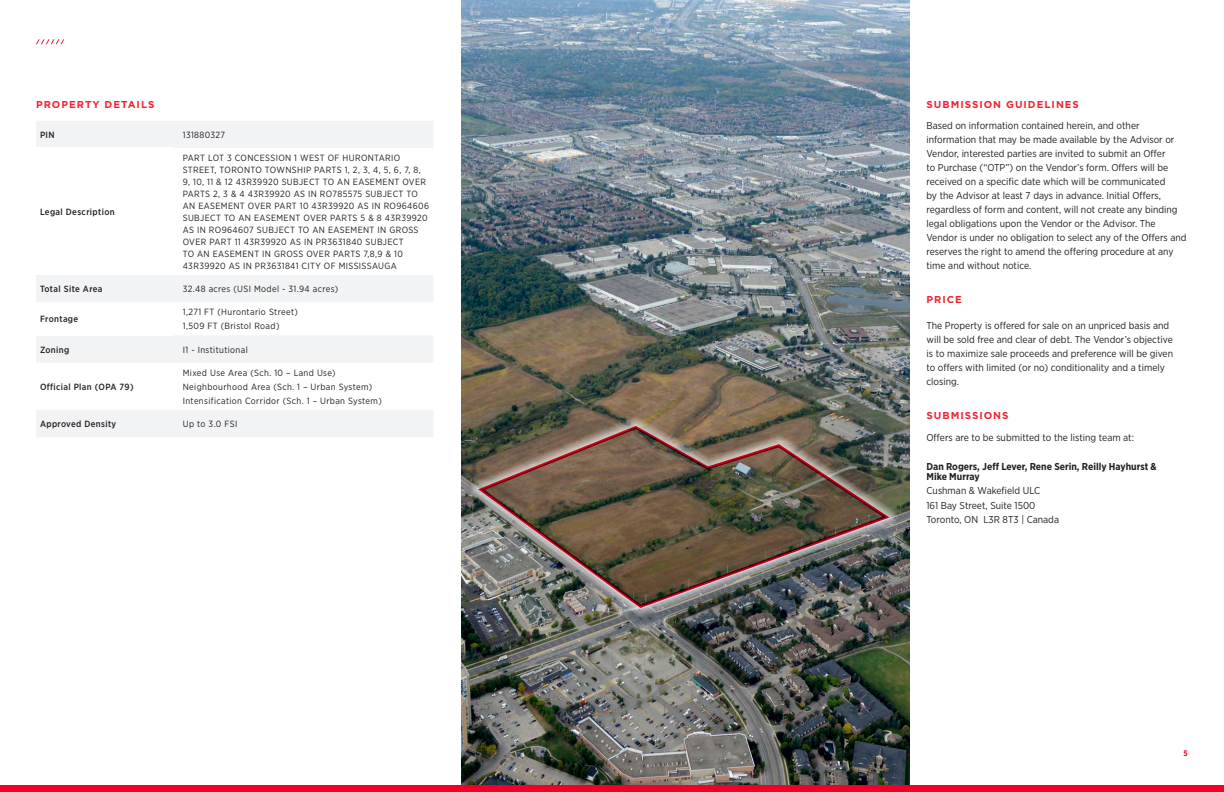
<style>
.page{position:relative;width:1224px;height:792px;background:#fff}
.page>*{position:absolute;margin:0;border:0;box-sizing:border-box;transform-origin:0 0}
.t1{font:10px/14px "Gotham Narrow";color:#231f20}
.t2{font:700 10px/10px "Gotham Narrow";color:#231f20}
.Sub_Heading_Bold_Red{font:700 10px "Gotham";letter-spacing:.1em;color:#f32231}
.Body_Narrow{font:9px/12px "Gotham Narrow";letter-spacing:.04em;color:#231f20}
.Body_Narrow-2{font:500 9px "Gotham Narrow";letter-spacing:.04em;color:#231f20}
.t3{font:700 8px "Gotham Narrow";color:#ef0027}
</style>
<div class="page">
<div style="left:0;top:785px;width:1224px;height:7px;background:#ef0027"></div>
<svg style="left:36px;top:39px;width:29px;height:6px"></svg>
<img style="left:461px;top:0;width:448px;height:785px">
<div style="left:469px;top:417px;width:430px;height:200px;background:#fff;opacity:.75"></div>
<img style="left:475px;top:424px;width:415px;height:186px">
<svg style="left:36px;top:121px;width:397px;height:316px"></svg>
<div style="left:36px;top:148px;width:137px;height:127px;background:#fff"></div>
<div style="left:36px;top:302px;width:137px;height:33px;background:#fff"></div>
<p class="Sub_Heading_Bold_Red" style="left:36px;top:98px;width:120px">PROPERTY DETAILS</p>
<p class="Body_Narrow-2" style="left:40px;top:129px;width:16px">PIN</p>
<p class="Body_Narrow" style="left:183px;top:129px;width:44px">131880327</p>
<p class="Body_Narrow-2" style="left:40px;top:206px;width:76px">Legal Description</p>
<p class="Body_Narrow" style="left:183px;top:152px;width:248px">PART LOT 3 CONCESSION 1 WEST OF HURONTARIO STREET, TORONTO TOWNSHIP PARTS 1, 2, 3, 4, 5, 6, 7, 8, 9, 10, 11 &amp; 12 43R39920 SUBJECT TO AN EASEMENT OVER PARTS 2, 3 &amp; 4 43R39920 AS IN RO785575 SUBJECT TO AN EASEMENT OVER PART 10 43R39920 AS IN RO964606<br>SUBJECT TO AN EASEMENT OVER PARTS 5 &amp; 8 43R39920<br>AS IN RO964607 SUBJECT TO AN EASEMENT IN GROSS OVER PART 11 43R39920 AS IN PR3631840 SUBJECT<br>TO AN EASEMENT IN GROSS OVER PARTS 7,8,9 &amp; 10<br>43R39920 AS IN PR3631841 CITY OF MISSISSAUGA</p>
<p class="Body_Narrow-2" style="left:40px;top:283px;width:64px">Total Site Area</p>
<p class="Body_Narrow" style="left:183px;top:283px;width:157px">32.48 acres (USI Model - 31.94 acres)</p>
<p class="Body_Narrow-2" style="left:40px;top:313px;width:40px">Frontage</p>
<p class="Body_Narrow" style="left:183px;top:306px;width:117px">1,271 FT (Hurontario Street)</p>
<p class="Body_Narrow" style="left:183px;top:320px;width:98px">1,509 FT (Bristol Road)</p>
<p class="Body_Narrow-2" style="left:40px;top:344px;width:31px">Zoning</p>
<p class="Body_Narrow" style="left:183px;top:343px;width:67px">I1 - Institutional</p>
<p class="Body_Narrow-2" style="left:40px;top:381px;width:95px">Official Plan (OPA 79)</p>
<p class="Body_Narrow" style="left:183px;top:367px;width:154px">Mixed Use Area (Sch. 10 – Land Use)</p>
<p class="Body_Narrow" style="left:183px;top:381px;width:191px">Neighbourhood Area (Sch. 1 – Urban System)</p>
<p class="Body_Narrow" style="left:183px;top:395px;width:201px">Intensification Corridor (Sch. 1 – Urban System)</p>
<p class="Body_Narrow-2" style="left:40px;top:418px;width:78px">Approved Density</p>
<p class="Body_Narrow" style="left:183px;top:418px;width:56px">Up to 3.0 FSI</p>
<p class="Sub_Heading_Bold_Red" style="left:927px;top:98px;width:154px">SUBMISSION GUIDELINES</p>
<p class="t1" style="left:927px;top:118px;width:261px">Based on information contained herein, and other information that may be made available by the Advisor or Vendor, interested parties are invited to submit an Offer<br>to Purchase (“OTP”) on the Vendor’s form. Offers will be received on a specific date which will be communicated<br>by the Advisor at least 7 days in advance. Initial Offers, regardless of form and content, will not create any binding legal obligations upon the Vendor or the Advisor. The Vendor is under no obligation to select any of the Offers and reserves the right to amend the offering procedure at any time and without notice.</p>
<p class="Sub_Heading_Bold_Red" style="left:927px;top:293px;width:37px">PRICE</p>
<p class="t1" style="left:927px;top:318px;width:248px">The Property is offered for sale on an unpriced basis and will be sold free and clear of debt. The Vendor’s objective is to maximize sale proceeds and preference will be given to offers with limited (or no) conditionality and a timely closing.</p>
<p class="Sub_Heading_Bold_Red" style="left:927px;top:409px;width:84px">SUBMISSIONS</p>
<p class="t1" style="left:927px;top:430px;width:209px">Offers are to be submitted to the listing team at:</p>
<p class="t2" style="left:927px;top:461px;width:232px">Dan Rogers, Jeff Lever, Rene Serin, Reilly Hayhurst &amp;<br>Mike Murray</p>
<p class="t1" style="left:927px;top:483px;width:115px">Cushman &amp; Wakefield ULC</p>
<p class="t1" style="left:927px;top:498px;width:110px">161 Bay Street, Suite 1500</p>
<p class="t1" style="left:927px;top:512px;width:134px">Toronto, ON L3R 8T3 | Canada</p>
<p class="t3" style="left:1184px;top:748px;width:6px">5</p>
</div>
